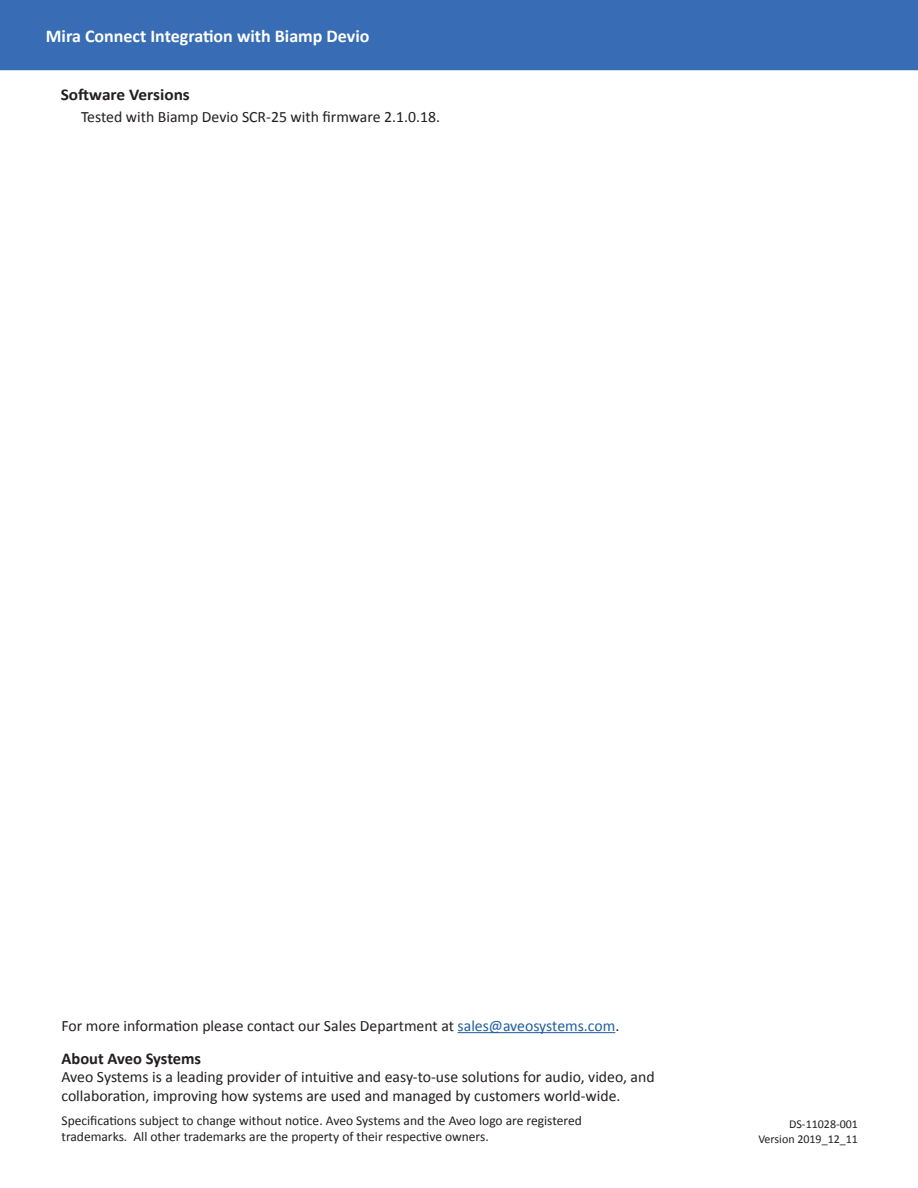
<style>
.page{position:relative;width:918px;height:1188px;background:#fff}
.page>*{position:absolute;margin:0;border:0;box-sizing:border-box;transform-origin:0 0}
.t1{font:700 18px "Calibri";color:#fff}
.t2{font:700 16.5px "Calibri";color:#231f20}
.t3{font:700 16.5px "Calibri";color:#231f20;scale:1.05 1}
.t4{font:15.75px/18.9px "Calibri";color:#231f20}
.t5{font:13.5px/16.2px "Calibri";color:#231f20}
.t6{font:12px/14.4px "Calibri";color:#231f20;text-align:right}
.s1{color:#215e9f}
</style>
<div class="page">
<div style="left:0;top:0;width:918px;height:70px;background:#386db5"></div>
<hr style="left:458px;top:1032px;width:157px;height:1px;background:#215e9f">
<p class="t1" style="left:46px;top:24px;width:325px">Mira Connect Integration with Biamp Devio</p>
<p class="t3" style="left:61px;top:84px;width:124px">Software Versions</p>
<p class="t4" style="left:81px;top:108px;width:360px">Tested with Biamp Devio SCR-25 with firmware 2.1.0.18.</p>
<p class="t4" style="left:62px;top:1016px;width:559px">For more information please contact our Sales Department at <span class="s1">sales@aveosystems.com</span>.</p>
<p class="t2" style="left:62px;top:1048px;width:141px">About Aveo Systems</p>
<p class="t4" style="left:62px;top:1068px;width:595px">Aveo Systems is a leading provider of intuitive and easy-to-use solutions for audio, video, and collaboration, improving how systems are used and managed by customers world-wide.</p>
<p class="t5" style="left:62px;top:1112px;width:522px">Specifications subject to change without notice. Aveo Systems and the Aveo logo are registered trademarks. All other trademarks are the property of their respective owners.</p>
<p class="t6" style="left:758px;top:1117px;width:101px">DS-11028-001<br>Version 2019_12_11</p>
</div>
